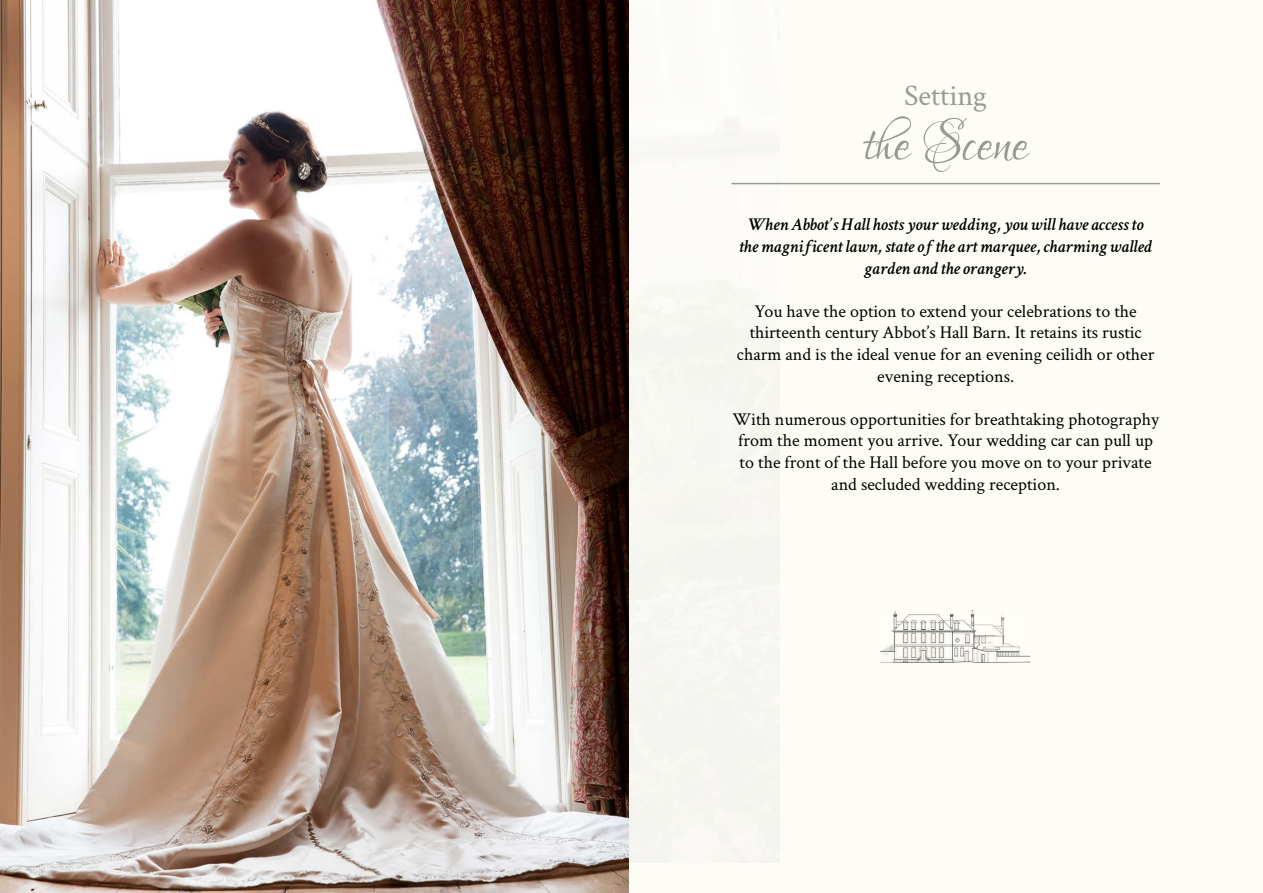
<style>
.page{position:relative;width:1263px;height:893px;background:#fdfdf6}
.page>*{position:absolute;margin:0;border:0;box-sizing:border-box;transform-origin:0 0}
.t1{font:73.5px "Lovers Quarrel";color:#9a9a95}
.t2{font:30px "Crimson Text";color:#9a9a95}
.t3{font:18px/21.6px "Crimson Text";color:#000;text-align:center}
.t4{font:italic 600 18px/21.6px "Crimson Text";color:#000;text-align:center}
</style>
<div class="page">
<hr style="left:731px;top:183px;width:429px;height:1px;background:#9a9a95">
<img style="left:0;top:0;width:628px;height:893px">
<img style="left:880px;top:610px;width:149px;height:52px">
<h2 class="t2" style="left:904px;top:75px;width:85px">Setting</h2>
<h1 class="t1" style="left:863px;top:105px;width:166px">the Scene</h1>
<p class="t4" style="left:739px;top:212px;width:414px">When Abbot’s Hall hosts your wedding, you will have access to the magnificent lawn, state of the art marquee, charming walled garden and the orangery.</p>
<p class="t3" style="left:737px;top:299px;width:419px">You have the option to extend your celebrations to the thirteenth century Abbot’s Hall Barn. It retains its rustic charm and is the ideal venue for an evening ceilidh or other evening receptions.</p>
<p class="t3" style="left:732px;top:407px;width:428px">With numerous opportunities for breathtaking photography from the moment you arrive. Your wedding car can pull up to the front of the Hall before you move on to your private and secluded wedding reception.</p>
</div>
